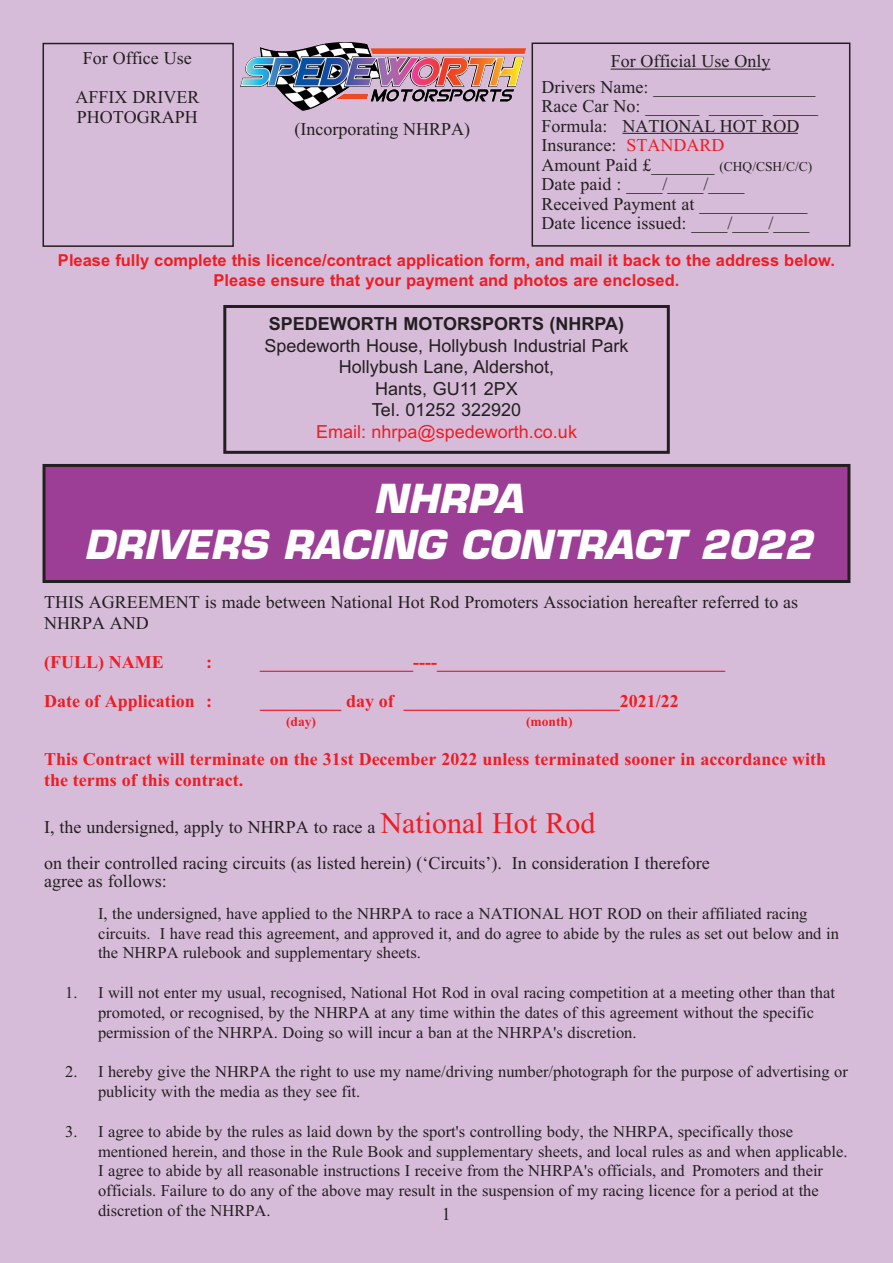
<style>
.page{position:relative;width:893px;height:1263px;background:#d7bcda}
.page>*{position:absolute;margin:0;border:0;box-sizing:border-box;transform-origin:0 0}
.t1{font:italic 700 39px/46.8px "Eurostile";color:#fff;text-align:center}
.t2{font:18px/19.5px "Times New Roman";color:#231f20}
.t3{font:18px/21.6px "Times New Roman PS Bold MT OTF";color:#ee1d23}
.t4{font:18px/21.6px "Arial";color:#231f20;text-align:center}
.t5{font:700 18px "Arial";color:#231f20}
.t6{font:18px "Arial";color:#ee1d23}
.t7{font:16.5px/19.8px "Times New Roman";color:#231f20}
.t8{font:700 16.5px/19.8px "Arial";color:#ee1d23;text-align:center}
.t9{font:13.5px "Times New Roman PS Bold MT OTF";color:#ee1d23}
.s1{color:#ee1d23}
.s2{font-size:13.5px}
.s3{font-size:30px;color:#ee1d23}
.s4{font-family:"Times"}
</style>
<div class="page">
<img style="left:240px;top:42px;width:286px;height:69px">
<div style="left:223px;top:305px;width:447px;height:149px;border:3px solid #231f20"></div>
<div style="left:44px;top:465px;width:805px;height:116px;background:#9c3d96"></div>
<div style="left:43px;top:464px;width:807px;height:119px;border:3px solid #231f20"></div>
<div style="left:43px;top:43px;width:191px;height:204px;border:2px solid #231f20"></div>
<div style="left:531px;top:43px;width:319px;height:204px;border:2px solid #231f20"></div>
<hr style="left:611px;top:69px;width:159px;height:1px;background:#231f20">
<hr style="left:622px;top:133px;width:176px;height:1px;background:#231f20">
<p class="t2" style="left:75px;top:41px;width:125px;line-height:39px;text-align:center">For Office Use<br>AFFIX DRIVER</p>
<p class="t2" style="left:77px;top:109px;width:122px">PHOTOGRAPH</p>
<p class="t2" style="left:294px;top:121px;width:177px">(Incorporating NHRPA)</p>
<p class="t2" style="left:541px;top:50px;width:275px;line-height:25.5px;text-indent:69px">For Official Use Only<br>Drivers Name: __________________</p>
<p class="t2" style="left:541px;top:98px;width:278px">Race Car No: ______ ______ _____<br>Formula: NATIONAL HOT ROD<br>Insurance: <span class="s1">STANDARD<br></span>Amount Paid £_______ <span class="s2">(CHQ/CSH/C/C)<br></span>Date paid : ____/____/____<br>Received Payment at ____________<br>Date licence issued: ____/____/____</p>
<p class="t8" style="left:58px;top:251px;width:778px">Please fully complete this licence/contract application form, and mail it back to the address below.<br>Please ensure that your payment and photos are enclosed.</p>
<p class="t5" style="left:269px;top:313px;width:357px">SPEDEWORTH MOTORSPORTS (NHRPA)</p>
<p class="t4" style="left:264px;top:335px;width:366px">Spedeworth House, Hollybush Industrial Park<br>Hollybush Lane, Aldershot,<br>Hants, GU11 2PX<br>Tel. 01252 322920</p>
<p class="t6" style="left:316px;top:421px;width:262px">Email: nhrpa@spedeworth.co.uk</p>
<h1 class="t1" style="left:84px;top:479px;width:737px">NHRPA<br>DRIVERS RACING CONTRACT 2022</h1>
<p class="t2" style="left:44px;top:593px;width:756px;line-height:21.6px">THIS AGREEMENT is made between National Hot Rod Promoters Association hereafter referred to as<br>NHRPA AND</p>
<p class="t3" style="left:44px;top:653px;width:121px">(FULL) NAME</p>
<p class="t3" style="left:206px;top:653px;width:7px">:</p>
<p class="t3" style="left:260px;top:653px;width:466px">_________________----________________________________</p>
<p class="t3" style="left:44px;top:692px;width:169px">Date of Application :</p>
<p class="t3" style="left:260px;top:692px;width:420px">_________ day of ________________________2021/22</p>
<p class="t9" style="left:286px;top:717px;width:31px">(day)</p>
<p class="t9" style="left:526px;top:717px;width:48px">(month)</p>
<p class="t3" style="left:44px;top:750px;width:784px">This Contract will terminate on the 31st December 2022 unless terminated sooner in accordance with the terms of this contract.</p>
<p class="t2" style="left:44px;top:811px;width:667px;line-height:36px">I, the undersigned, apply to NHRPA to race a <span class="s3">National Hot Rod<br></span>on their controlled racing circuits (as listed herein) (<span class="s4">‘</span>Circuits<span class="s4">’</span>). In consideration I therefore</p>
<p class="t2" style="left:44px;top:873px;width:124px">agree as follows:</p>
<p class="t7" style="left:98px;top:905px;width:742px">I, the undersigned, have applied to the NHRPA to race a NATIONAL HOT ROD on their affiliated racing circuits. I have read this agreement, and approved it, and do agree to abide by the rules as set out below and in the NHRPA rulebook and supplementary sheets.</p>
<p class="t7" style="left:98px;top:984px;width:738px;text-indent:-33px">1. I will not enter my usual, recognised, National Hot Rod in oval racing competition at a meeting other than that promoted, or recognised, by the NHRPA at any time within the dates of this agreement without the specific permission of the NHRPA. Doing so will incur a ban at the NHRPA's discretion.</p>
<p class="t7" style="left:98px;top:1063px;width:751px;text-indent:-33px">2. I hereby give the NHRPA the right to use my name/driving number/photograph for the purpose of advertising or publicity with the media as they see fit.</p>
<p class="t7" style="left:98px;top:1123px;width:751px;text-indent:-33px">3. I agree to abide by the rules as laid down by the sport's controlling body, the NHRPA, specifically those mentioned herein, and those in the Rule Book and supplementary sheets, and local rules as and when applicable.<br>I agree to abide by all reasonable instructions I receive from the NHRPA's officials, and Promoters and their officials. Failure to do any of the above may result in the suspension of my racing licence for a period at the discretion of the NHRPA.</p>
<p class="t2" style="left:442px;top:1206px;width:10px">1</p>
</div>
